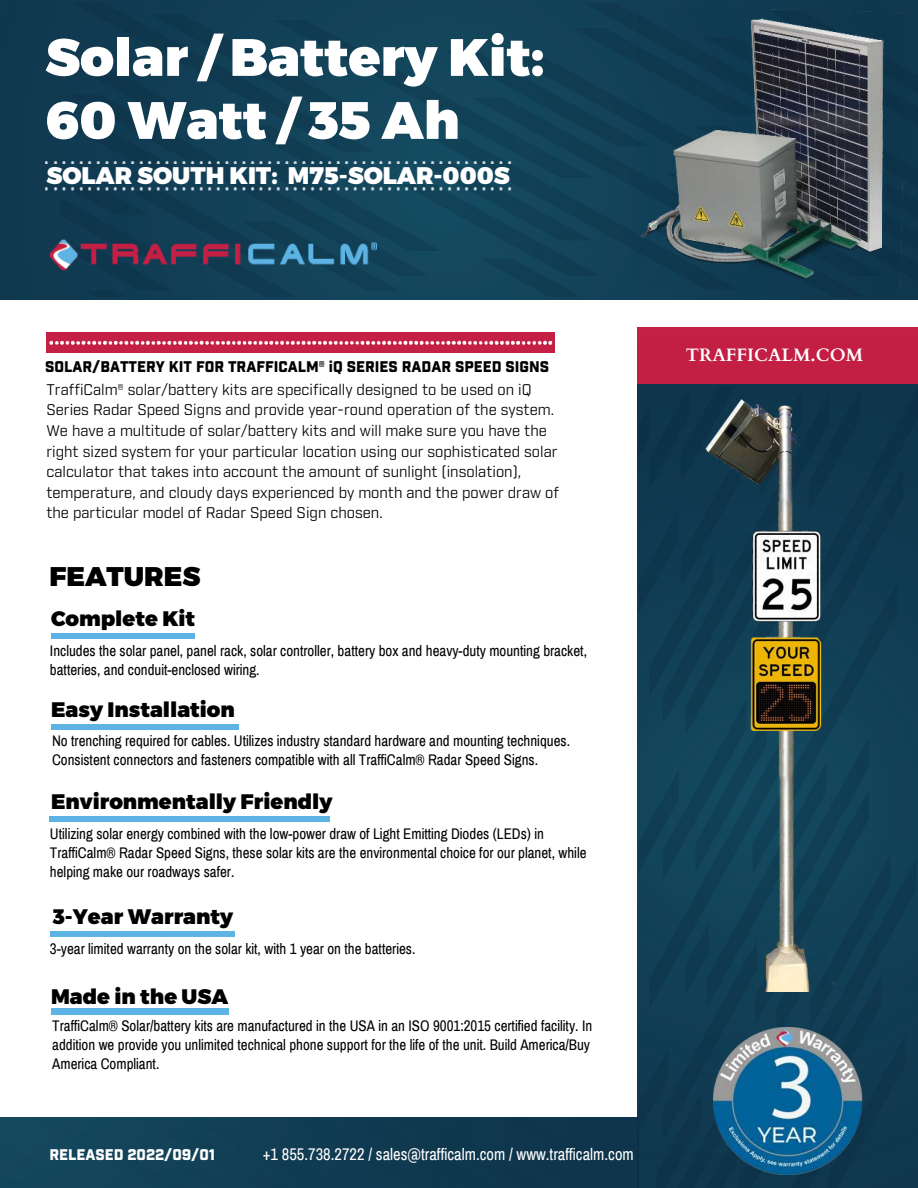
<style>
.page{position:relative;width:918px;height:1188px;background:#fff}
.page>*{position:absolute;margin:0;border:0;box-sizing:border-box;transform-origin:0 0}
.t1{font:900 52.5px/63px "Montserrat";color:#fff}
.t2{font:300 36px/26.7px "Open Sans";color:#fff}
.t3{font:900 27px "Montserrat";color:#000}
.t4{font:900 24px "Montserrat";color:#fff}
.t5{font:900 21px "Montserrat";color:#000}
.t6{font:700 18px "Cardo";color:#fff}
.t7{font:16.5px "Archivo Narrow";color:#fff}
.t8{font:15px/19.2px "Archivo Narrow";color:#000}
.t9{font:15px/20.5px "Industry";color:#000}
.t10{font:900 15px "Industry";color:#000}
.t11{font:900 15px "Industry";color:#fff}
</style>
<div class="page">
<div style="left:0;top:0;width:918px;height:299px;background:#103950"></div>
<img style="left:61px;top:3px;width:857px;height:294px">
<img style="left:50px;top:239px;width:326px;height:32px">
<div style="left:637px;top:327px;width:280px;height:56px;background:#c41f44"></div>
<div style="left:47px;top:333px;width:508px;height:20px;background:#c41f44"></div>
<svg style="left:49px;top:341px;width:503px;height:4px"></svg>
<div style="left:638px;top:992px;width:280px;height:196px;background:#10394f"></div>
<img style="left:713px;top:1027px;width:150px;height:148px">
<div style="left:51px;top:633px;width:144px;height:6px;background:#5db3e4"></div>
<div style="left:51px;top:724px;width:188px;height:6px;background:#5db3e4"></div>
<div style="left:50px;top:816px;width:280px;height:6px;background:#5db3e4"></div>
<div style="left:50px;top:931px;width:184px;height:5px;background:#5db3e4"></div>
<div style="left:51px;top:1008px;width:178px;height:7px;background:#5db3e4"></div>
<img style="left:0;top:1118px;width:638px;height:70px">
<img style="left:552px;top:343px;width:366px;height:649px">
<img style="left:631px;top:10px;width:271px;height:280px">
<h1 class="t1" style="left:45px;top:28px;width:501px">Solar / Battery Kit:<br>60 Watt / 35 Ah</h1>
<h2 class="t2" style="left:43px;top:136px;width:473px">....................................................... .......................................................</h2>
<h3 class="t4" style="left:46px;top:160px;width:465px">SOLAR SOUTH KIT: M75-SOLAR-000S</h3>
<p class="t10" style="left:45px;top:358px;width:506px">SOLAR/BATTERY KIT FOR TRAFFICALM® iQ SERIES RADAR SPEED SIGNS</p>
<p class="t9" style="left:46px;top:379px;width:514px">TraffiCalm® solar/battery kits are specifically designed to be used on iQ Series Radar Speed Signs and provide year-round operation of the system.<br>We have a multitude of solar/battery kits and will make sure you have the right sized system for your particular location using our sophisticated solar calculator that takes into account the amount of sunlight (insolation), temperature, and cloudy days experienced by month and the power draw of the particular model of Radar Speed Sign chosen.</p>
<h3 class="t3" style="left:49px;top:559px;width:153px">FEATURES</h3>
<h3 class="t5" style="left:51px;top:605px;width:146px">Complete Kit</h3>
<p class="t8" style="left:50px;top:641px;width:539px">Includes the solar panel, panel rack, solar controller, battery box and heavy-duty mounting bracket, batteries, and conduit-enclosed wiring.</p>
<h3 class="t5" style="left:51px;top:696px;width:185px">Easy Installation</h3>
<p class="t8" style="left:52px;top:731px;width:520px">No trenching required for cables. Utilizes industry standard hardware and mounting techniques.<br>Consistent connectors and fasteners compatible with all TraffiCalm® Radar Speed Signs.</p>
<h3 class="t5" style="left:51px;top:789px;width:283px">Environmentally Friendly</h3>
<p class="t8" style="left:50px;top:825px;width:538px">Utilizing solar energy combined with the low-power draw of Light Emitting Diodes (LEDs) in<br>TraffiCalm® Radar Speed Signs, these solar kits are the environmental choice for our planet, while helping make our roadways safer.</p>
<h3 class="t5" style="left:53px;top:903px;width:182px">3-Year Warranty</h3>
<p class="t8" style="left:50px;top:939px;width:367px">3-year limited warranty on the solar kit, with 1 year on the batteries.</p>
<h3 class="t5" style="left:51px;top:983px;width:179px">Made in the USA</h3>
<p class="t8" style="left:52px;top:1017px;width:542px">TraffiCalm® Solar/battery kits are manufactured in the USA in an ISO 9001:2015 certified facility. In addition we provide you unlimited technical phone support for the life of the unit. Build America/Buy<br>America Compliant.</p>
<p class="t11" style="left:49px;top:1146px;width:167px">RELEASED 2022/09/01</p>
<p class="t7" style="left:263px;top:1145px;width:373px">+1 855.738.2722 / sales@trafficalm.com / www.trafficalm.com</p>
<p class="t6" style="left:686px;top:341px;width:179px">TRAFFICALM.COM</p>
</div>
